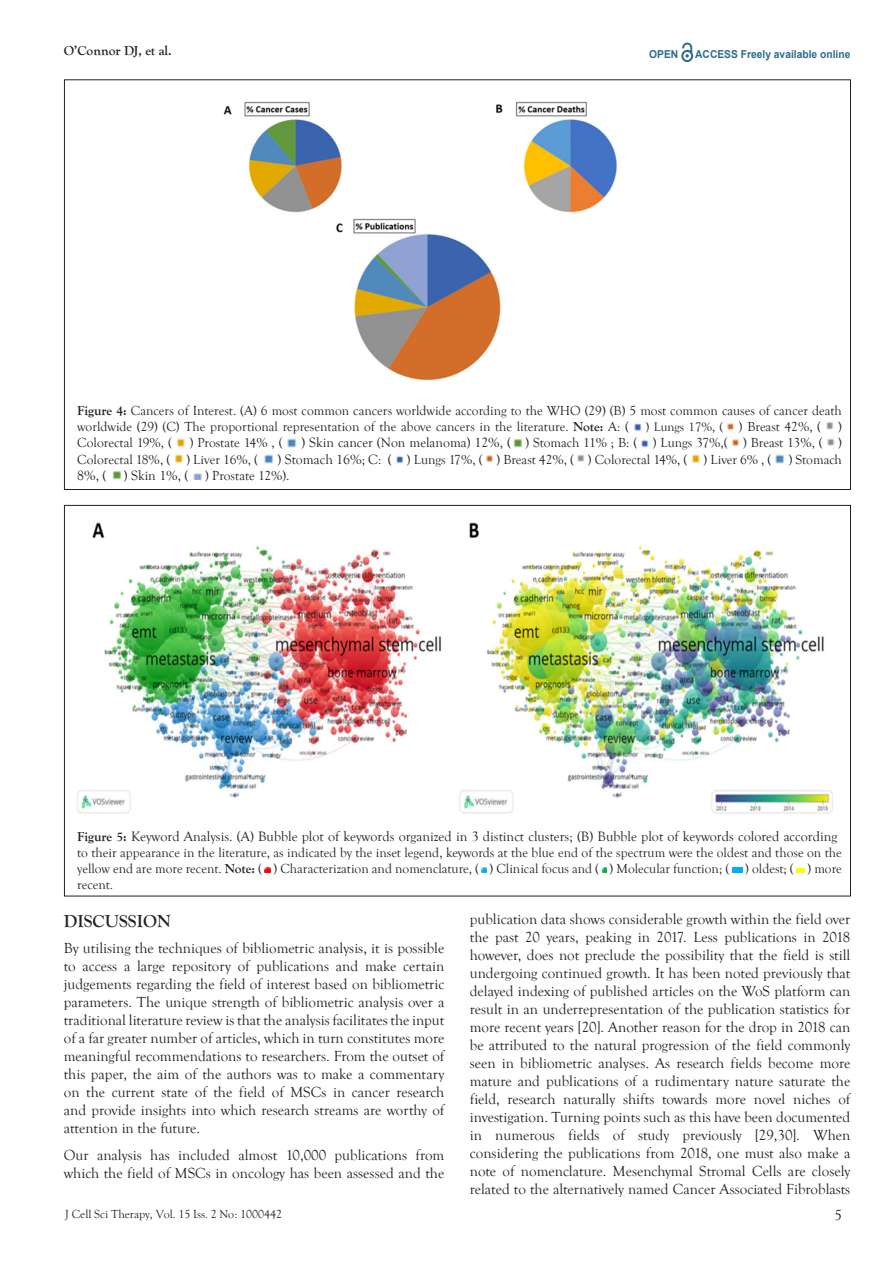
<style>
.page{position:relative;width:893px;height:1263px;background:#fff}
.page>*{position:absolute;margin:0;border:0;box-sizing:border-box;transform-origin:0 0}
.t1{font:700 18px "Goudy Old Style T";color:#231f20}
.t2{font:15px/18px "Goudy Old Style T";color:#231f20;text-align:justify}
.t3{font:14.1px "Goudy Old Style T";color:#231f20}
.t4{font:13.8px "Goudy Old Style T";color:#231f20}
.t5{font:13.5px/16.2px "Goudy Old Style T";color:#231f20}
.t6{font:700 13.5px "Goudy Old Style T";color:#231f20}
.t7{font:12px "Goudy Old Style T";color:#231f20}
.t8{font:700 10.95px "Arial";color:#2b6b8f;scale:.94 1}
.s1{font-weight:700}
.s2{font-size:12.75px}
.s3{font-size:13.8px}
.s4{font-size:13.95px}
.s5{font-weight:700;font-size:13.5px}
</style>
<div class="page">
<svg style="left:681px;top:43px;width:12px;height:19px"></svg>
<img style="left:223px;top:101px;width:394px;height:280px">
<svg style="left:727px;top:423px;width:7px;height:8px"></svg>
<svg style="left:287px;top:438px;width:10px;height:9px"></svg>
<svg style="left:514px;top:439px;width:7px;height:8px"></svg>
<svg style="left:633px;top:420px;width:16px;height:27px"></svg>
<svg style="left:732px;top:439px;width:7px;height:8px"></svg>
<svg style="left:826px;top:422px;width:8px;height:24px"></svg>
<svg style="left:173px;top:438px;width:12px;height:26px"></svg>
<svg style="left:264px;top:454px;width:10px;height:10px"></svg>
<svg style="left:396px;top:454px;width:8px;height:9px"></svg>
<svg style="left:486px;top:455px;width:7px;height:8px"></svg>
<svg style="left:577px;top:454px;width:8px;height:8px"></svg>
<svg style="left:690px;top:454px;width:10px;height:10px"></svg>
<svg style="left:775px;top:454px;width:10px;height:10px"></svg>
<svg style="left:112px;top:471px;width:8px;height:9px"></svg>
<svg style="left:194px;top:473px;width:8px;height:7px"></svg>
<div style="left:352px;top:102px;width:68px;height:105px;background:#fff"></div>
<div style="left:511px;top:218px;width:68px;height:165px;background:#fff"></div>
<img style="left:77px;top:522px;width:756px;height:292px">
<svg style="left:265px;top:867px;width:6px;height:6px"></svg>
<svg style="left:482px;top:867px;width:4px;height:6px"></svg>
<svg style="left:602px;top:867px;width:5px;height:6px"></svg>
<svg style="left:732px;top:867px;width:10px;height:6px"></svg>
<svg style="left:797px;top:868px;width:8px;height:5px"></svg>
<p class="t6" style="left:64px;top:43px;width:109px">O’Connor DJ, et al.</p>
<p class="t8" style="left:649px;top:47px;width:32px">OPEN</p>
<p class="t8" style="left:695px;top:46px;width:167px">ACCESS Freely available online</p>
<p class="t5" style="left:77px;top:403px;width:766px"><span class="s1">Figure 4:</span> Cancers of Interest. (A) 6 most common cancers worldwide according to the WHO (29) (B) 5 most common causes of cancer death worldwide (29) (C) The proportional representation of the above cancers in the literature. <span class="s1">Note:</span> A: (</p>
<p class="t5" style="left:646px;top:419px;width:177px"><span class="s2">) Lungs 17%, (</span> ) Breast 42%, (</p>
<p class="t5" style="left:838px;top:419px;width:5px">)</p>
<p class="t5" style="left:77px;top:435px;width:96px">Colorectal 19%, (</p>
<p class="t5" style="left:190px;top:435px;width:94px">) Prostate 14% , (</p>
<p class="t5" style="left:301px;top:435px;width:542px"><span class="s3">) Skin cancer (Non melanoma) 12%, (</span> ) Stomach 11% ; B: ( ) Lungs 37%,( ) Breast 13%, ( )</p>
<p class="t5" style="left:77px;top:451px;width:182px">Colorectal 18%, ( ) Liver 16%, (</p>
<p class="t5" style="left:278px;top:451px;width:495px"><span class="s4">) Stomach 16%; C: (</span> ) Lungs 17%, ( ) Breast 42%, ( ) Colorectal 14%, ( ) Liver 6% , (</p>
<p class="t5" style="left:789px;top:451px;width:55px">) Stomach</p>
<p class="t4" style="left:77px;top:468px;width:31px">8%, (</p>
<p class="t5" style="left:124px;top:467px;width:167px"><span class="s3">) Skin 1%, (</span> ) Prostate 12%).</p>
<p class="t3" style="left:77px;top:828px;width:762px"><span class="s5">Figure 5:</span> Keyword Analysis. (A) Bubble plot of keywords organized in 3 distinct clusters; (B) Bubble plot of keywords colored according</p>
<p class="t5" style="left:77px;top:845px;width:766px;text-align:justify">to their appearance in the literature, as indicated by the inset legend, keywords at the blue end of the spectrum were the oldest and those on the yellow end are more recent. <span class="s1">Note:</span> ( ) Characterization and nomenclature, ( ) Clinical focus and ( ) Molecular function; ( ) oldest; ( ) more recent.</p>
<p class="t2" style="left:470px;top:910px;width:382px">publication data shows considerable growth within the field over the past 20 years, peaking in 2017. Less publications in 2018 however, does not preclude the possibility that the field is still undergoing continued growth. It has been noted previously that delayed indexing of published articles on the WoS platform can result in an underrepresentation of the publication statistics for more recent years [20]. Another reason for the drop in 2018 can be attributed to the natural progression of the field commonly seen in bibliometric analyses. As research fields become more mature and publications of a rudimentary nature saturate the field, research naturally shifts towards more novel niches of investigation. Turning points such as this have been documented in numerous fields of study previously [29,30]. When considering the publications from 2018, one must also make a note of nomenclature. Mesenchymal Stromal Cells are closely related to the alternatively named Cancer Associated Fibroblasts</p>
<p class="t1" style="left:64px;top:911px;width:108px">DISCUSSION</p>
<p class="t2" style="left:64px;top:940px;width:382px">By utilising the techniques of bibliometric analysis, it is possible to access a large repository of publications and make certain judgements regarding the field of interest based on bibliometric parameters. The unique strength of bibliometric analysis over a traditional literature review is that the analysis facilitates the input of a far greater number of articles, which in turn constitutes more meaningful recommendations to researchers. From the outset of this paper, the aim of the authors was to make a commentary on the current state of the field of MSCs in cancer research and provide insights into which research streams are worthy of attention in the future.</p>
<p class="t2" style="left:64px;top:1146px;width:382px">Our analysis has included almost 10,000 publications from which the field of MSCs in oncology has been assessed and the</p>
<p class="t7" style="left:65px;top:1207px;width:218px">J Cell Sci Therapy, Vol. 15 Iss. 2 No: 1000442</p>
<p class="t2" style="left:835px;top:1207px;width:9px">5</p>
</div>
